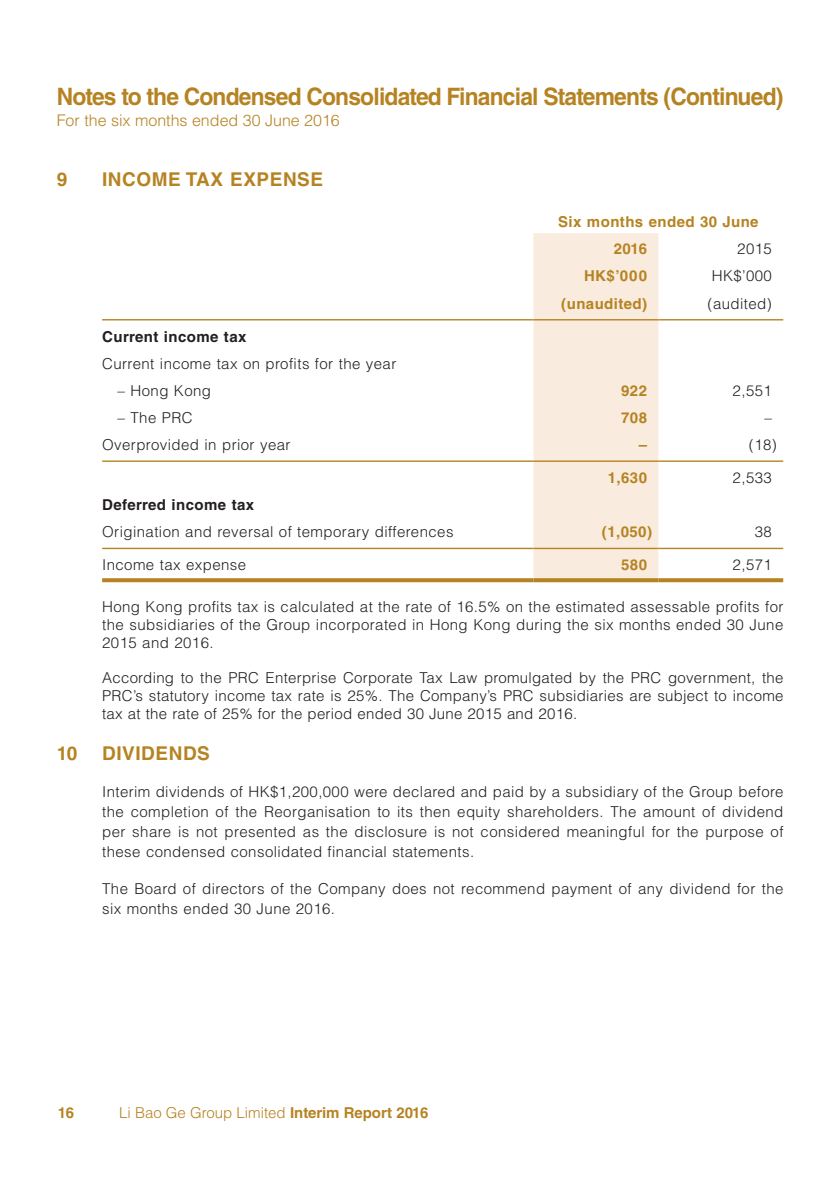
<style>
.page{position:relative;width:840px;height:1191px;background:#fff}
.page>*{position:absolute;margin:0;border:0;box-sizing:border-box;transform-origin:0 0}
.t1{font:700 24px "Helvetica LT Std";letter-spacing:-.035em;color:#b68322;scale:.95 1}
.t2{font:700 19px "Helvetica LT Std";letter-spacing:.03em;color:#b68322}
.t3{font:300 16px "Helvetica LT Std";color:#b68322}
.t4{font:300 15px/18px "Helvetica LT Std";letter-spacing:.03em;color:#231f20;text-align:justify}
.t5{font:700 15px/27px "Helvetica LT Std";letter-spacing:.03em;color:#b68322}
.t6{font:300 15px "Helvetica LT Std";color:#b68322}
.t7{font:700 15px "Helvetica LT Std";letter-spacing:.03em;color:#231f20}
.s1{font-weight:700}
</style>
<div class="page">
<div style="left:533px;top:233px;width:125px;height:345px;background:#f9ebdd"></div>
<hr style="left:102px;top:319px;width:431px;height:1px;background:#b68322">
<hr style="left:533px;top:319px;width:125px;height:1px;background:#b68322">
<hr style="left:658px;top:319px;width:124px;height:1px;background:#b68322">
<hr style="left:102px;top:460px;width:431px;height:2px;background:#b68322">
<hr style="left:533px;top:460px;width:125px;height:2px;background:#b68322">
<hr style="left:658px;top:460px;width:124px;height:2px;background:#b68322">
<hr style="left:102px;top:548px;width:431px;height:1px;background:#b68322">
<hr style="left:533px;top:548px;width:125px;height:1px;background:#b68322">
<hr style="left:658px;top:548px;width:124px;height:1px;background:#b68322">
<svg style="left:102px;top:578px;width:431px;height:4px;background:#ba892e"></svg>
<svg style="left:533px;top:578px;width:125px;height:4px"></svg>
<svg style="left:658px;top:578px;width:124px;height:4px"></svg>
<h1 class="t1" style="left:57px;top:82px;width:766px">Notes to the Condensed Consolidated Financial Statements (Continued)</h1>
<p class="t3" style="left:57px;top:111px;width:284px">For the six months ended 30 June 2016</p>
<p class="t2" style="left:57px;top:168px;width:12px">9</p>
<p class="t2" style="left:102px;top:168px;width:222px">INCOME TAX EXPENSE</p>
<p class="t5" style="left:613px;top:208px;width:146px;text-indent:-55px">Six months ended 30 June<br>2016</p>
<p class="t4" style="left:736px;top:240px;width:36px">2015</p>
<p class="t5" style="left:583px;top:262px;width:64px">HK$’000</p>
<p class="t4" style="left:711px;top:267px;width:62px">HK$’000</p>
<p class="t5" style="left:561px;top:289px;width:87px">(unaudited)</p>
<p class="t4" style="left:707px;top:294px;width:66px">(audited)</p>
<p class="t7" style="left:102px;top:327px;width:146px">Current income tax</p>
<p class="t4" style="left:102px;top:354px;width:295px">Current income tax on profits for the year</p>
<p class="t4" style="left:117px;top:381px;width:95px">– Hong Kong</p>
<p class="t5" style="left:620px;top:377px;width:27px">922</p>
<p class="t4" style="left:732px;top:381px;width:41px">2,551</p>
<p class="t4" style="left:117px;top:408px;width:77px">– The PRC</p>
<p class="t5" style="left:620px;top:404px;width:27px">708</p>
<p class="t4" style="left:764px;top:408px;width:9px">–</p>
<p class="t4" style="left:102px;top:435px;width:190px">Overprovided in prior year</p>
<p class="t5" style="left:638px;top:431px;width:10px">–</p>
<p class="t4" style="left:748px;top:435px;width:29px">(18)</p>
<p class="t5" style="left:607px;top:464px;width:41px">1,630</p>
<p class="t4" style="left:732px;top:468px;width:41px">2,533</p>
<p class="t7" style="left:102px;top:495px;width:153px">Deferred income tax</p>
<p class="t4" style="left:102px;top:523px;width:352px">Origination and reversal of temporary differences</p>
<p class="t5" style="left:601px;top:518px;width:52px">(1,050)</p>
<p class="t4" style="left:754px;top:523px;width:19px">38</p>
<p class="t4" style="left:102px;top:556px;width:145px">Income tax expense</p>
<p class="t5" style="left:620px;top:551px;width:27px">580</p>
<p class="t4" style="left:732px;top:556px;width:41px">2,571</p>
<p class="t4" style="left:102px;top:597px;width:682px">Hong Kong profits tax is calculated at the rate of 16.5% on the estimated assessable profits for the subsidiaries of the Group incorporated in Hong Kong during the six months ended 30 June 2015 and 2016.</p>
<p class="t4" style="left:102px;top:668px;width:682px">According to the PRC Enterprise Corporate Tax Law promulgated by the PRC government, the PRC’s statutory income tax rate is 25%. The Company’s PRC subsidiaries are subject to income tax at the rate of 25% for the period ended 30 June 2015 and 2016.</p>
<p class="t2" style="left:57px;top:742px;width:22px">10</p>
<p class="t2" style="left:102px;top:742px;width:109px">DIVIDENDS</p>
<p class="t4" style="left:102px;top:781px;width:682px;line-height:20px">Interim dividends of HK$1,200,000 were declared and paid by a subsidiary of the Group before the completion of the Reorganisation to its then equity shareholders. The amount of dividend per share is not presented as the disclosure is not considered meaningful for the purpose of these condensed consolidated financial statements.</p>
<p class="t4" style="left:102px;top:878px;width:682px;line-height:20px">The Board of directors of the Company does not recommend payment of any dividend for the six months ended 30 June 2016.</p>
<p class="t5" style="left:58px;top:1099px;width:18px">16</p>
<p class="t6" style="left:119px;top:1103px;width:310px">Li Bao Ge Group Limited <span class="s1">Interim Report 2016</span></p>
</div>
